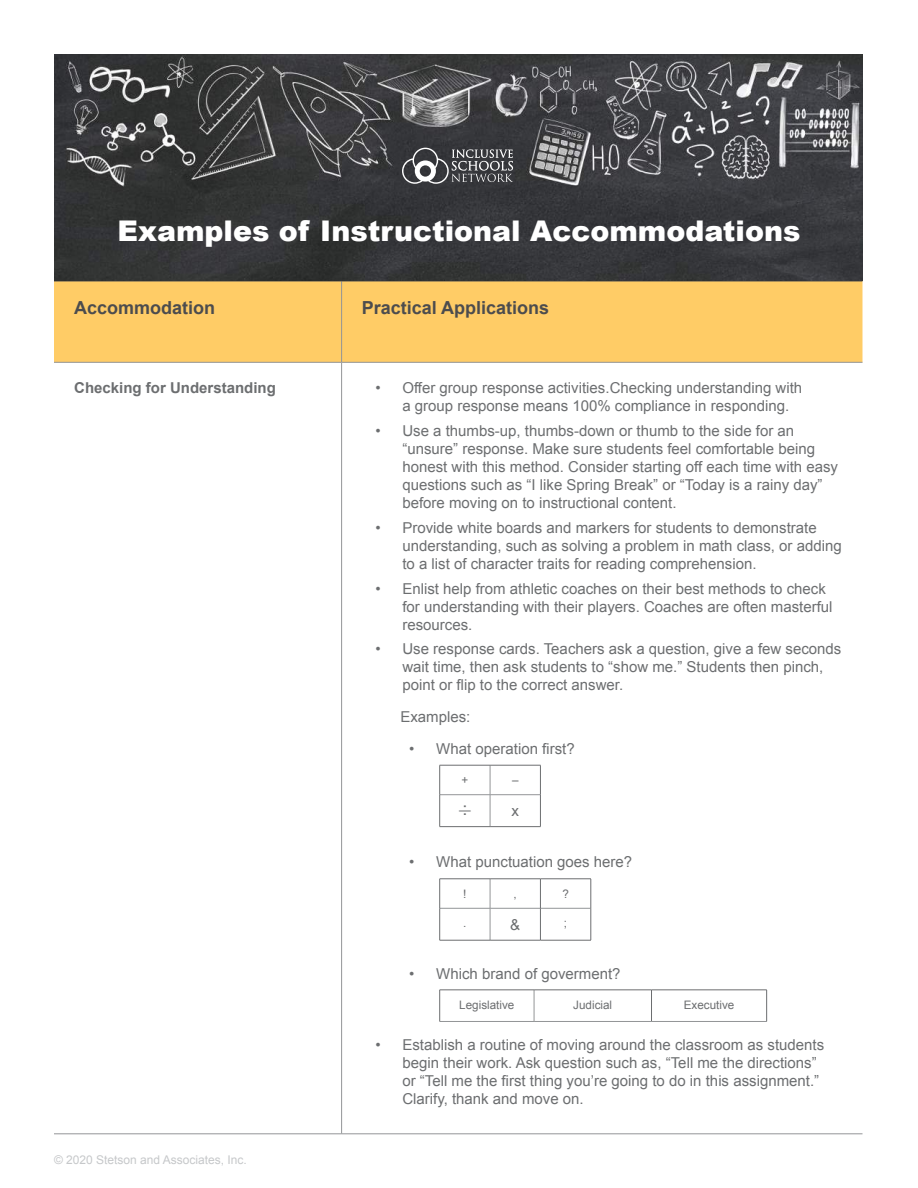
<style>
.page{position:relative;width:918px;height:1188px;background:#fff}
.page>*{position:absolute;margin:0;border:0;box-sizing:border-box;transform-origin:0 0}
.t1{font:900 28.5px "Arial";color:#fff}
.t2{font:700 18px "Arial";color:#4c4c4e}
.t3{font:15px/18px "Arial";color:#6c6e70}
.t4{font:700 15px "Arial";color:#6c6e70}
.t5{font:12px "Arial";color:#c6c8ca}
.t6{font:11.7px "Arial";color:#6c6e70}
.s1{font-size:18px}
</style>
<div class="page">
<div style="left:54px;top:282px;width:808px;height:80px;background:#fc6"></div>
<hr style="left:341px;top:281px;width:1px;height:81px;background:#939597">
<hr style="left:341px;top:363px;width:1px;height:771px;background:#939597">
<hr style="left:54px;top:1134px;width:288px;height:1px;background:#939597">
<hr style="left:342px;top:1134px;width:521px;height:1px;background:#939597">
<hr style="left:54px;top:281px;width:288px;height:1px;background:#4c4c4e">
<hr style="left:342px;top:281px;width:521px;height:1px;background:#4c4c4e">
<hr style="left:54px;top:362px;width:288px;height:1px;background:#939597">
<hr style="left:342px;top:362px;width:521px;height:1px;background:#939597">
<img style="left:54px;top:54px;width:808px;height:227px">
<svg style="left:402px;top:148px;width:111px;height:36px;background:#626366"></svg>
<hr style="left:490px;top:765px;width:1px;height:30px;background:#939597">
<hr style="left:440px;top:794px;width:50px;height:1px;background:#939597">
<hr style="left:490px;top:794px;width:50px;height:1px;background:#939597">
<hr style="left:490px;top:795px;width:1px;height:31px;background:#939597">
<hr style="left:440px;top:765px;width:50px;height:1px;background:#6c6e70">
<hr style="left:439px;top:765px;width:1px;height:30px;background:#6c6e70">
<hr style="left:490px;top:765px;width:51px;height:1px;background:#6c6e70">
<hr style="left:540px;top:765px;width:1px;height:30px;background:#6c6e70">
<hr style="left:439px;top:795px;width:1px;height:31px;background:#6c6e70">
<hr style="left:540px;top:795px;width:1px;height:31px;background:#6c6e70">
<hr style="left:440px;top:826px;width:50px;height:1px;background:#6c6e70">
<hr style="left:490px;top:826px;width:51px;height:1px;background:#6c6e70">
<svg style="left:490px;top:880px;width:1px;height:28px"></svg>
<hr style="left:440px;top:908px;width:50px;height:1px;background:#939597">
<hr style="left:490px;top:908px;width:50px;height:1px;background:#939597">
<hr style="left:490px;top:908px;width:1px;height:32px;background:#939597">
<hr style="left:541px;top:908px;width:50px;height:1px;background:#939597">
<hr style="left:440px;top:879px;width:50px;height:1px;background:#6c6e70">
<svg style="left:439px;top:879px;width:1px;height:29px"></svg>
<hr style="left:490px;top:879px;width:50px;height:1px;background:#6c6e70">
<hr style="left:540px;top:879px;width:51px;height:1px;background:#6c6e70">
<svg style="left:540px;top:880px;width:1px;height:28px"></svg>
<svg style="left:591px;top:879px;width:1px;height:29px"></svg>
<hr style="left:439px;top:908px;width:1px;height:32px;background:#6c6e70">
<hr style="left:540px;top:908px;width:1px;height:32px;background:#6c6e70">
<hr style="left:591px;top:908px;width:1px;height:32px;background:#6c6e70">
<hr style="left:440px;top:940px;width:50px;height:1px;background:#6c6e70">
<hr style="left:490px;top:940px;width:50px;height:1px;background:#6c6e70">
<hr style="left:540px;top:940px;width:51px;height:1px;background:#6c6e70">
<hr style="left:534px;top:990px;width:1px;height:31px;background:#939597">
<hr style="left:440px;top:1021px;width:94px;height:1px;background:#939597">
<hr style="left:534px;top:1021px;width:118px;height:1px;background:#939597">
<hr style="left:652px;top:1021px;width:115px;height:1px;background:#939597">
<hr style="left:440px;top:990px;width:94px;height:1px;background:#6c6e70">
<hr style="left:439px;top:990px;width:1px;height:31px;background:#6c6e70">
<hr style="left:534px;top:990px;width:118px;height:1px;background:#6c6e70">
<hr style="left:652px;top:990px;width:115px;height:1px;background:#6c6e70">
<hr style="left:651px;top:990px;width:1px;height:31px;background:#6c6e70">
<hr style="left:766px;top:990px;width:1px;height:31px;background:#6c6e70">
<h1 class="t1" style="left:117px;top:220px;width:685px">Examples of Instructional Accommodations</h1>
<p class="t2" style="left:74px;top:301px;width:143px">Accommodation</p>
<p class="t2" style="left:362px;top:301px;width:189px">Practical Applications</p>
<p class="t4" style="left:74px;top:383px;width:203px">Checking for Understanding</p>
<p class="t3" style="left:402px;top:381px;width:401px;text-indent:-27px">• Offer group response activities.Checking understanding with a group response means 100% compliance in responding.</p>
<p class="t3" style="left:402px;top:423px;width:437px;text-indent:-27px">• Use a thumbs-up, thumbs-down or thumb to the side for an “unsure” response. Make sure students feel comfortable being honest with this method. Consider starting off each time with easy questions such as “I like Spring Break” or “Today is a rainy day” before moving on to instructional content.</p>
<p class="t3" style="left:402px;top:520px;width:441px;text-indent:-27px">• Provide white boards and markers for students to demonstrate understanding, such as solving a problem in math class, or adding to a list of character traits for reading comprehension.</p>
<p class="t3" style="left:402px;top:581px;width:432px;text-indent:-27px">• Enlist help from athletic coaches on their best methods to check for understanding with their players. Coaches are often masterful resources.</p>
<p class="t3" style="left:402px;top:642px;width:441px;text-indent:-27px">• Use response cards. Teachers ask a question, give a few seconds wait time, then ask students to “show me.” Students then pinch, point or 昀氀ip to the correct answer.</p>
<p class="t3" style="left:400px;top:709px;width:72px">Examples:</p>
<p class="t3" style="left:409px;top:741px;width:167px">• What operation 昀椀rst?</p>
<p class="t6" style="left:461px;top:776px;width:8px">+</p>
<p class="t6" style="left:512px;top:776px;width:8px">–</p>
<p class="t6" style="left:459px;top:805px;width:13px">—<span class="s1">:</span></p>
<p class="t3" style="left:512px;top:803px;width:9px">x</p>
<p class="t3" style="left:409px;top:854px;width:224px">• What punctuation goes here?</p>
<p class="t6" style="left:463px;top:889px;width:5px">!</p>
<p class="t6" style="left:514px;top:889px;width:5px">,</p>
<p class="t6" style="left:562px;top:886px;width:8px">?</p>
<p class="t6" style="left:463px;top:919px;width:5px">.</p>
<p class="t3" style="left:510px;top:917px;width:12px">&amp;</p>
<p class="t6" style="left:564px;top:919px;width:5px">;</p>
<p class="t3" style="left:409px;top:966px;width:213px">• Which brand of goverment?</p>
<p class="t6" style="left:459px;top:1000px;width:57px">Legislative</p>
<p class="t6" style="left:573px;top:1000px;width:40px">Judicial</p>
<p class="t6" style="left:684px;top:1000px;width:52px">Executive</p>
<p class="t5" style="left:54px;top:1155px;width:194px">© 2020 Stetson and Associates, Inc.</p>
<p class="t3" style="left:402px;top:1038px;width:423px;text-indent:-27px">• Establish a routine of moving around the classroom as students begin their work. Ask question such as, “Tell me the directions” or “Tell me the 昀椀rst thing you’re going to do in this assignment.” Clarify, thank and move on.</p>
</div>
